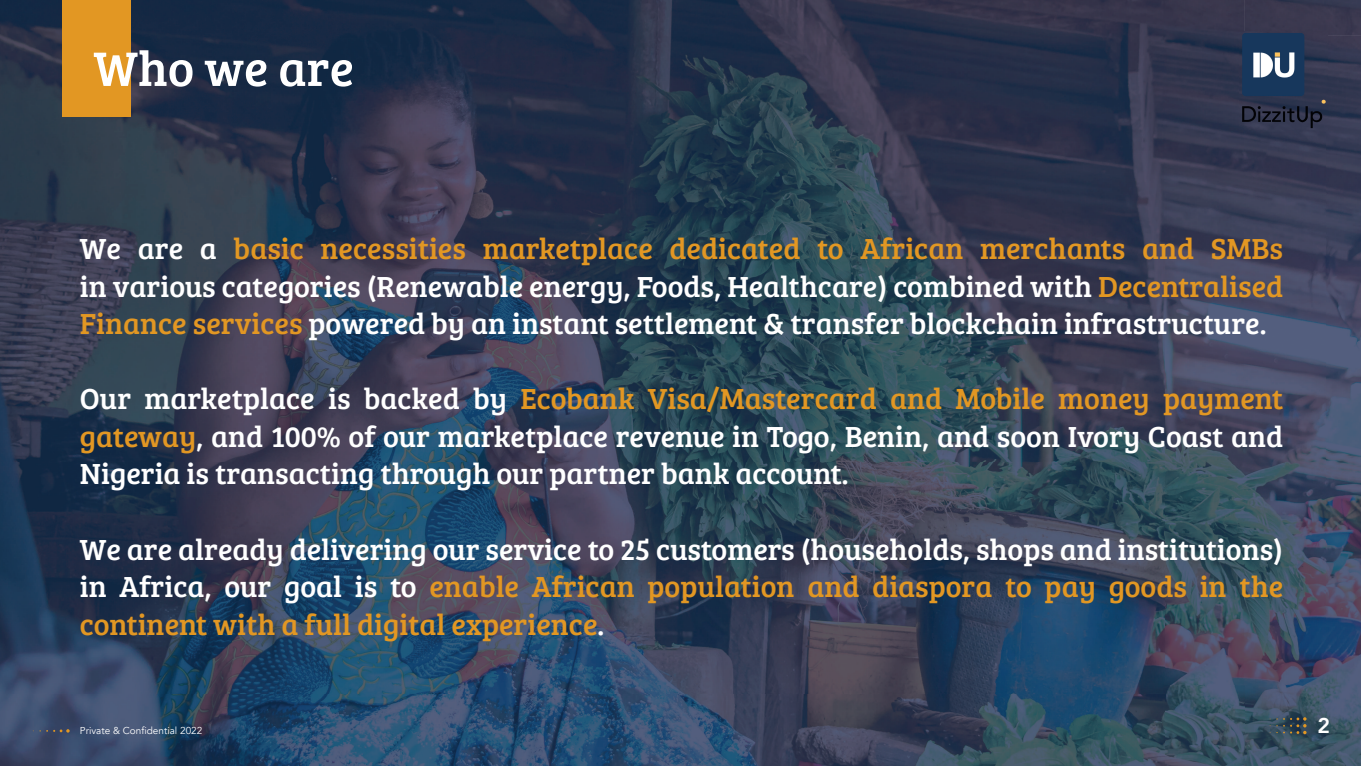
<style>
.page{position:relative;width:1361px;height:766px;background:#fff}
.page>*{position:absolute;margin:0;border:0;box-sizing:border-box;transform-origin:0 0}
.t1{font:50px "Bree Serif";color:#fff}
.t2{font:30px/37.5px "Bree Serif";color:#fff;text-align:justify}
.t3{font:800 21.25px "Avenir";color:#fff}
.t4{font:10px "Avenir";color:#fff}
.s1{color:#e29723}
</style>
<div class="page">
<img style="left:0;top:0;width:1244px;height:765px">
<div style="left:1244px;top:0;width:117px;height:35px;background:#3a384e"></div>
<img style="left:1325px;top:35px;width:36px;height:730px">
<img style="left:1244px;top:130px;width:81px;height:635px">
<img style="left:1239px;top:32px;width:88px;height:98px">
<svg style="left:1283px;top:717px;width:23px;height:17px"></svg>
<svg style="left:40px;top:729px;width:30px;height:3px"></svg>
<div style="left:62px;top:0;width:69px;height:117px;background:#e29723"></div>
<h1 class="t1" style="left:94px;top:32px;width:262px">Who we are</h1>
<p class="t2" style="left:80px;top:228px;width:1204px">We are a <span class="s1">basic necessities marketplace dedicated to African merchants and SMBs </span>in various categories (Renewable energy, Foods, Healthcare) combined with <span class="s1">Decentralised Finance services</span> powered by an instant settlement &amp; transfer blockchain infrastructure.</p>
<p class="t2" style="left:80px;top:378px;width:1204px">Our marketplace is backed by <span class="s1">Ecobank Visa/Mastercard and Mobile money payment gateway</span>, and 100% of our marketplace revenue in Togo, Benin, and soon Ivory Coast and Nigeria is transacting through our partner bank account.</p>
<p class="t2" style="left:80px;top:528px;width:1204px">We are already delivering our service to 25 customers (households, shops and institutions) in Africa, our goal is to <span class="s1">enable African population and diaspora to pay goods in the continent with a full digital experience</span>.</p>
<p class="t4" style="left:80px;top:724px;width:124px">Private &amp; Confidential 2022</p>
<p class="t3" style="left:1317px;top:709px;width:14px">2</p>
</div>
